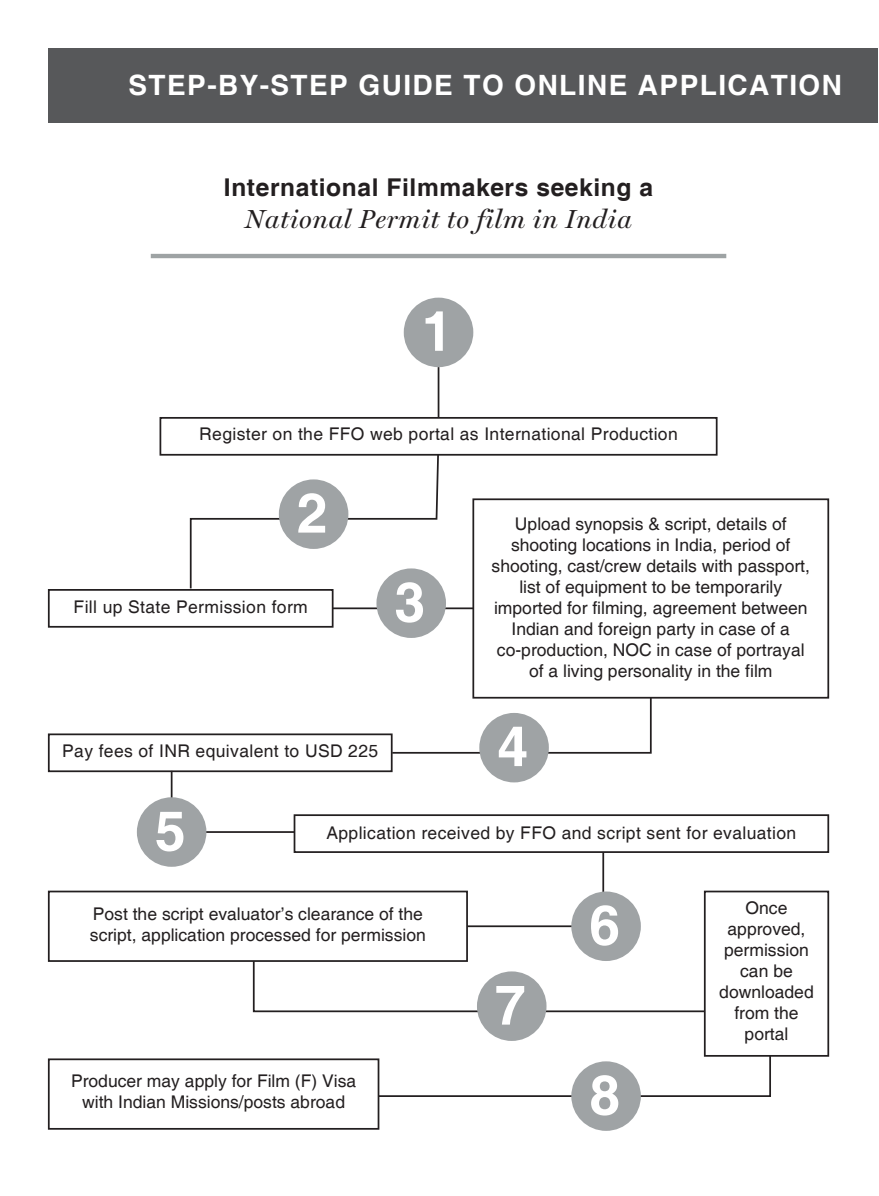
<style>
.page{position:relative;width:879px;height:1196px;background:#fff}
.page>*{position:absolute;margin:0;border:0;box-sizing:border-box;transform-origin:0 0}
.t1{font:700 55.3px "Helvetica";color:#fff}
.t2{font:700 28px "Helvetica";letter-spacing:.05em;color:#fff}
.t3{font:italic 26.25px "Miller Display";letter-spacing:.025em;color:#231f20}
.t4{font:700 24.5px "Helvetica";letter-spacing:.025em;color:#231f20}
.t5{font:17.5px/21px "Helvetica";color:#231f20;text-align:center}
.t6{font:17.5px "Helvetica";letter-spacing:.02em;color:#231f20}
</style>
<div class="page">
<div style="left:49px;top:48px;width:828px;height:74px;background:#57585a"></div>
<hr style="left:151px;top:254px;width:575px;height:4px;background:#9ea3a4">
<div style="left:403px;top:298px;width:70px;height:69px;background:#9fa3a5;border-radius:50%"></div>
<hr style="left:437px;top:367px;width:2px;height:51px;background:#231f20">
<div style="left:159px;top:417px;width:558px;height:38px;border:2px solid #231f20"></div>
<svg style="left:189px;top:453px;width:250px;height:137px"></svg>
<div style="left:48px;top:589px;width:285px;height:38px;border:2px solid #231f20"></div>
<div style="left:472px;top:498px;width:356px;height:200px;border:2px solid #231f20"></div>
<div style="left:293px;top:814px;width:535px;height:39px;border:2px solid #231f20"></div>
<div style="left:279px;top:479px;width:69px;height:70px;background:#9fa3a5;border-radius:50%"></div>
<hr style="left:332px;top:607px;width:141px;height:2px;background:#231f20">
<div style="left:376px;top:568px;width:70px;height:70px;background:#9fa3a5;border-radius:50%"></div>
<svg style="left:392px;top:696px;width:260px;height:58px"></svg>
<div style="left:479px;top:713px;width:69px;height:69px;background:#9fa3a5;border-radius:50%"></div>
<div style="left:48px;top:733px;width:344px;height:39px;border:2px solid #231f20"></div>
<hr style="left:164px;top:831px;width:130px;height:2px;background:#231f20">
<hr style="left:171px;top:771px;width:1px;height:61px;background:#231f20">
<div style="left:137px;top:797px;width:69px;height:69px;background:#9fa3a5;border-radius:50%"></div>
<div style="left:48px;top:890px;width:419px;height:72px;border:2px solid #231f20"></div>
<div style="left:48px;top:1058px;width:331px;height:71px;border:2px solid #231f20"></div>
<svg style="left:252px;top:959px;width:451px;height:54px"></svg>
<svg style="left:376px;top:1056px;width:395px;height:41px"></svg>
<div style="left:476px;top:971px;width:70px;height:70px;background:#9fa3a5;border-radius:50%"></div>
<div style="left:571px;top:1061px;width:69px;height:69px;background:#9fa3a5;border-radius:50%"></div>
<div style="left:703px;top:890px;width:125px;height:166px;border:2px solid #231f20"></div>
<svg style="left:465px;top:850px;width:139px;height:78px"></svg>
<div style="left:571px;top:891px;width:69px;height:70px;background:#9fa3a5;border-radius:50%"></div>
<h2 class="t2" style="left:128px;top:68px;width:714px">STEP-BY-STEP GUIDE TO ONLINE APPLICATION</h2>
<h3 class="t4" style="left:224px;top:172px;width:430px">International Filmmakers seeking a</h3>
<h3 class="t3" style="left:245px;top:203px;width:388px">National Permit to film in India</h3>
<h1 class="t1" style="left:421px;top:297px;width:32px">1</h1>
<p class="t6" style="left:199px;top:424px;width:480px">Register on the FFO web portal as International Production</p>
<h1 class="t1" style="left:297px;top:479px;width:32px">2</h1>
<p class="t6" style="left:74px;top:597px;width:235px">Fill up State Permission form</p>
<h1 class="t1" style="left:394px;top:568px;width:32px">3</h1>
<p class="t6" style="left:62px;top:740px;width:317px">Pay fees of INR equivalent to USD 225</p>
<p class="t5" style="left:491px;top:514px;width:320px">Upload synopsis &amp; script, details of shooting locations in India, period of shooting, cast/crew details with passport, list of equipment to be temporarily imported for filming, agreement between Indian and foreign party in case of a co-production, NOC in case of portrayal of a living personality in the film</p>
<h1 class="t1" style="left:497px;top:713px;width:32px">4</h1>
<h1 class="t1" style="left:155px;top:797px;width:32px">5</h1>
<p class="t6" style="left:326px;top:822px;width:471px">Application received by FFO and script sent for evaluation</p>
<p class="t5" style="left:90px;top:904px;width:337px;text-align:left">Post the script evaluator’s clearance of the script, application processed for permission</p>
<p class="t5" style="left:718px;top:898px;width:96px">Once approved, permission can be downloaded from the portal</p>
<h1 class="t1" style="left:589px;top:891px;width:32px">6</h1>
<h1 class="t1" style="left:494px;top:971px;width:32px">7</h1>
<p class="t5" style="left:71px;top:1071px;width:286px">Producer may apply for Film (F) Visa with Indian Missions/posts abroad</p>
<h1 class="t1" style="left:589px;top:1061px;width:32px">8</h1>
</div>
